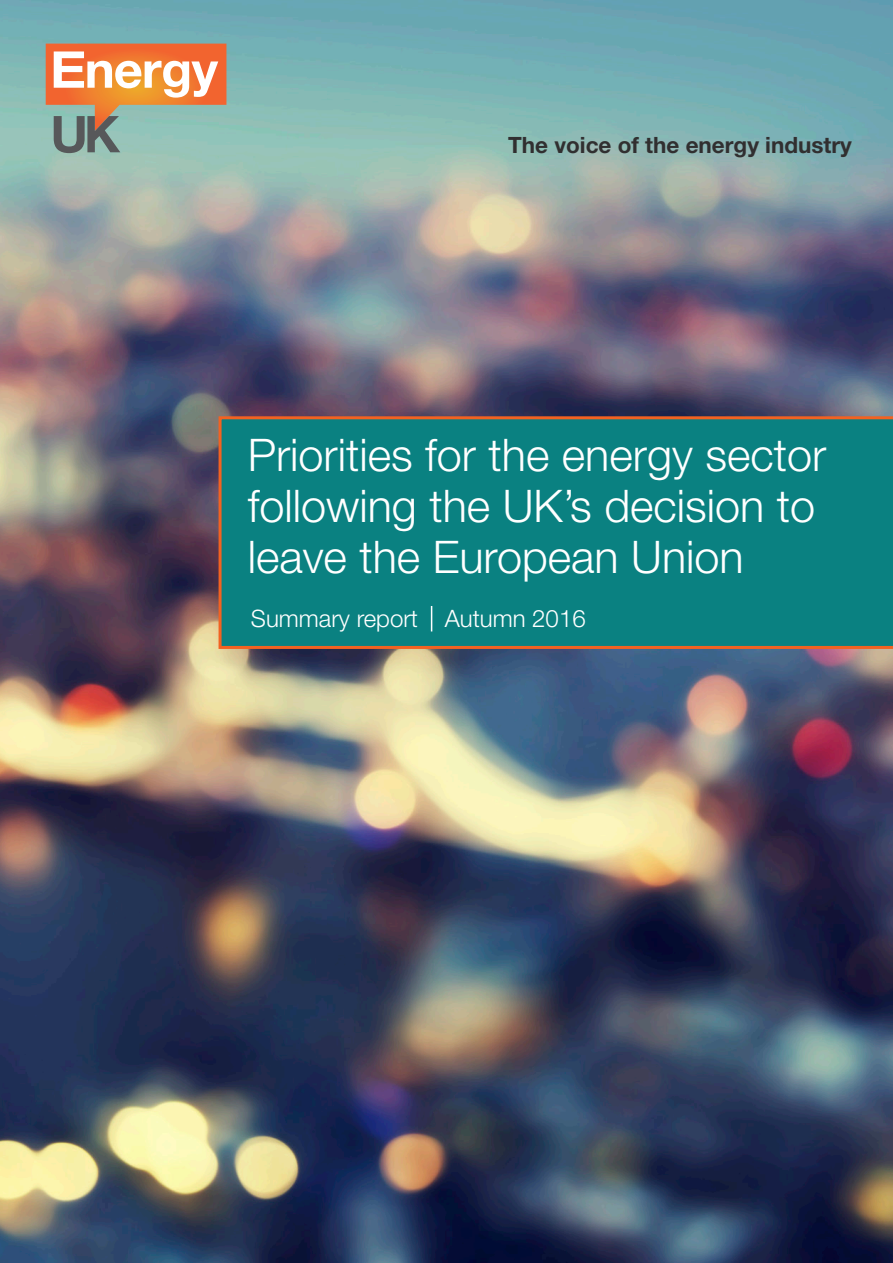
<style>
.page{position:relative;width:893px;height:1263px;background:#fff}
.page>*{position:absolute;margin:0;border:0;box-sizing:border-box;transform-origin:0 0}
.t1{font:300 45px/51px "Helvetica Neue LT Std";color:#fff}
.t2{font:300 24px "Helvetica Neue LT Std";color:#fff}
.t3{font:700 22.5px "Helvetica Neue LT Std";color:#312f30}
</style>
<div class="page">
<img style="left:0;top:0;width:893px;height:1263px">
<div style="left:219px;top:416px;width:674px;height:233px;background:#0a8181"></div>
<svg style="left:46px;top:44px;width:180px;height:109px;background:#c6a382"></svg>
<svg style="left:431px;top:606px;width:1px;height:25px"></svg>
<p class="t3" style="left:508px;top:131px;width:345px">The voice of the energy industry</p>
<p class="t1" style="left:248px;top:429px;width:580px">Priorities for the energy sector following the UK’s decision to leave the European Union</p>
<p class="t2" style="left:251px;top:604px;width:336px">Summary report Autumn 2016</p>
</div>
